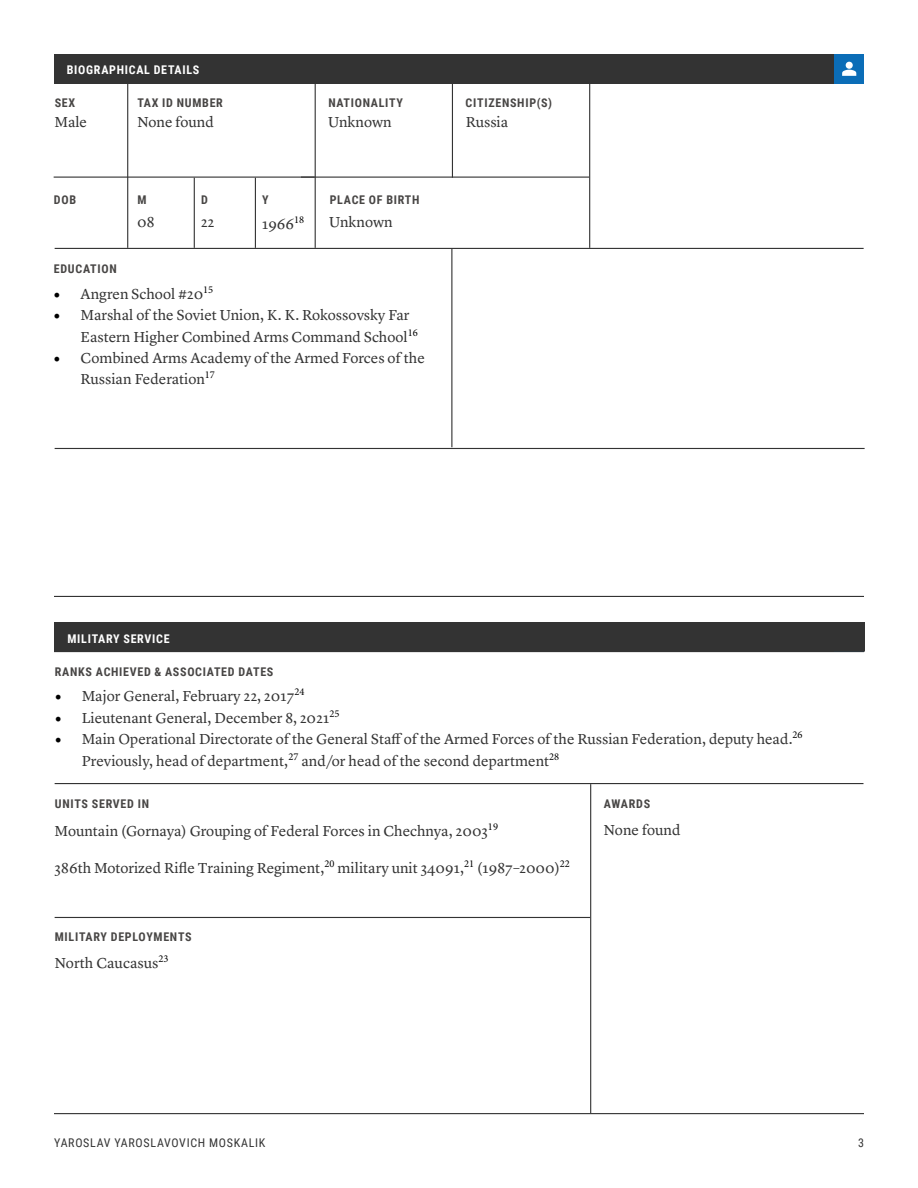
<style>
.page{position:relative;width:918px;height:1188px;background:#fff}
.page>*{position:absolute;margin:0;border:0;box-sizing:border-box;transform-origin:0 0}
.t1{font:15px/21.6px "Lyon Text";color:#333}
.t2{font:700 12px "Roboto Condensed";letter-spacing:.06em;color:#484645}
.t3{font:700 12px "Roboto Condensed";letter-spacing:.06em;color:#fff}
.t4{font:12px "Roboto Condensed";letter-spacing:.06em;color:#333}
.s1{font-family:"Minion Pro";font-size:18px;color:#000}
</style>
<div class="page">
<hr style="left:54px;top:1113px;width:810px;height:1px;background:#333">
<div style="left:54px;top:54px;width:810px;height:30px;background:#333"></div>
<hr style="left:54px;top:177px;width:261px;height:1px;background:#333">
<hr style="left:301px;top:177px;width:288px;height:1px;background:#333">
<hr style="left:55px;top:248px;width:809px;height:1px;background:#333">
<hr style="left:55px;top:448px;width:810px;height:1px;background:#333">
<hr style="left:127px;top:82px;width:1px;height:166px;background:#333">
<hr style="left:315px;top:82px;width:1px;height:166px;background:#333">
<hr style="left:451px;top:248px;width:1px;height:199px;background:#333">
<hr style="left:452px;top:82px;width:1px;height:96px;background:#333">
<hr style="left:589px;top:82px;width:1px;height:166px;background:#333">
<hr style="left:194px;top:178px;width:1px;height:70px;background:#333">
<hr style="left:255px;top:178px;width:1px;height:70px;background:#333">
<hr style="left:54px;top:596px;width:810px;height:1px;background:#333">
<div style="left:834px;top:54px;width:30px;height:30px;background:#0b6db7"></div>
<svg style="left:842px;top:62px;width:14px;height:14px"></svg>
<hr style="left:54px;top:651px;width:810px;height:1px;background:#333">
<div style="left:55px;top:622px;width:810px;height:29px;background:#333"></div>
<hr style="left:55px;top:651px;width:810px;height:1px;background:#333">
<hr style="left:55px;top:783px;width:809px;height:1px;background:#333">
<hr style="left:55px;top:917px;width:535px;height:1px;background:#333">
<hr style="left:590px;top:784px;width:1px;height:329px;background:#333">
<p class="t3" style="left:67px;top:61px;width:134px">BIOGRAPHICAL DETAILS</p>
<p class="t2" style="left:55px;top:95px;width:22px">SEX</p>
<p class="t1" style="left:55px;top:110px;width:34px">Male</p>
<p class="t2" style="left:137px;top:95px;width:87px">TAX ID NUMBER</p>
<p class="t2" style="left:328px;top:95px;width:76px">NATIONALITY</p>
<p class="t2" style="left:466px;top:95px;width:88px">CITIZENSHIP(S)</p>
<p class="t1" style="left:137px;top:110px;width:78px">None found</p>
<p class="t1" style="left:328px;top:110px;width:65px">Unknown</p>
<p class="t1" style="left:466px;top:110px;width:44px">Russia</p>
<p class="t2" style="left:54px;top:191px;width:24px">DOB</p>
<p class="t2" style="left:137px;top:191px;width:11px">M</p>
<p class="t2" style="left:201px;top:191px;width:8px">D</p>
<p class="t2" style="left:262px;top:191px;width:8px">Y</p>
<p class="t1" style="left:137px;top:210px;width:19px">08</p>
<p class="t1" style="left:201px;top:210px;width:15px">22</p>
<p class="t1" style="left:262px;top:212px;width:44px">1966<sup>18</sup></p>
<p class="t2" style="left:54px;top:260px;width:64px">EDUCATION</p>
<p class="t2" style="left:330px;top:191px;width:91px">PLACE OF BIRTH</p>
<p class="t1" style="left:329px;top:210px;width:65px">Unknown</p>
<p class="t1" style="left:54px;top:282px;width:161px"><span class="s1">•</span> Angren School #20<sup>15</sup></p>
<p class="t1" style="left:81px;top:303px;width:339px;text-indent:-27px"><span class="s1">•</span> Marshal of the Soviet Union, K. K. Rokossovsky Far<br>Eastern Higher Combined Arms Command School<sup>16</sup></p>
<p class="t1" style="left:81px;top:346px;width:346px;text-indent:-27px"><span class="s1">•</span> Combined Arms Academy of the Armed Forces of the<br>Russian Federation<sup>17</sup></p>
<p class="t3" style="left:67px;top:630px;width:104px">MILITARY SERVICE</p>
<p class="t2" style="left:55px;top:663px;width:220px">RANKS ACHIEVED &amp; ASSOCIATED DATES</p>
<p class="t1" style="left:55px;top:684px;width:251px"><span class="s1">•</span> Major General, February 22, 2017<sup>24</sup></p>
<p class="t1" style="left:55px;top:706px;width:286px"><span class="s1">•</span> Lieutenant General, December 8, 2021<sup>25</sup></p>
<p class="t1" style="left:82px;top:727px;width:722px;text-indent:-27px"><span class="s1">•</span> Main Operational Directorate of the General Staff of the Armed Forces of the Russian Federation, deputy head.<sup>26<br></sup>Previously, head of department,<sup>27</sup> and/or head of the second department<sup>28</sup></p>
<p class="t2" style="left:55px;top:795px;width:96px">UNITS SERVED IN</p>
<p class="t1" style="left:55px;top:819px;width:445px">Mountain (Gornaya) Grouping of Federal Forces in Chechnya, 2003<sup>19</sup></p>
<p class="t1" style="left:55px;top:856px;width:517px">386th Motorized Rifle Training Regiment,<sup>20</sup> military unit 34091,<sup>21</sup> (1987–2000)<sup>22</sup></p>
<p class="t2" style="left:55px;top:929px;width:138px">MILITARY DEPLOYMENTS</p>
<p class="t1" style="left:55px;top:951px;width:115px">North Caucasus<sup>23</sup></p>
<p class="t2" style="left:604px;top:795px;width:48px">AWARDS</p>
<p class="t1" style="left:604px;top:818px;width:78px">None found</p>
<p class="t4" style="left:54px;top:1134px;width:213px">YAROSLAV YAROSLAVOVICH MOSKALIK</p>
<p class="t4" style="left:858px;top:1134px;width:7px">3</p>
</div>
